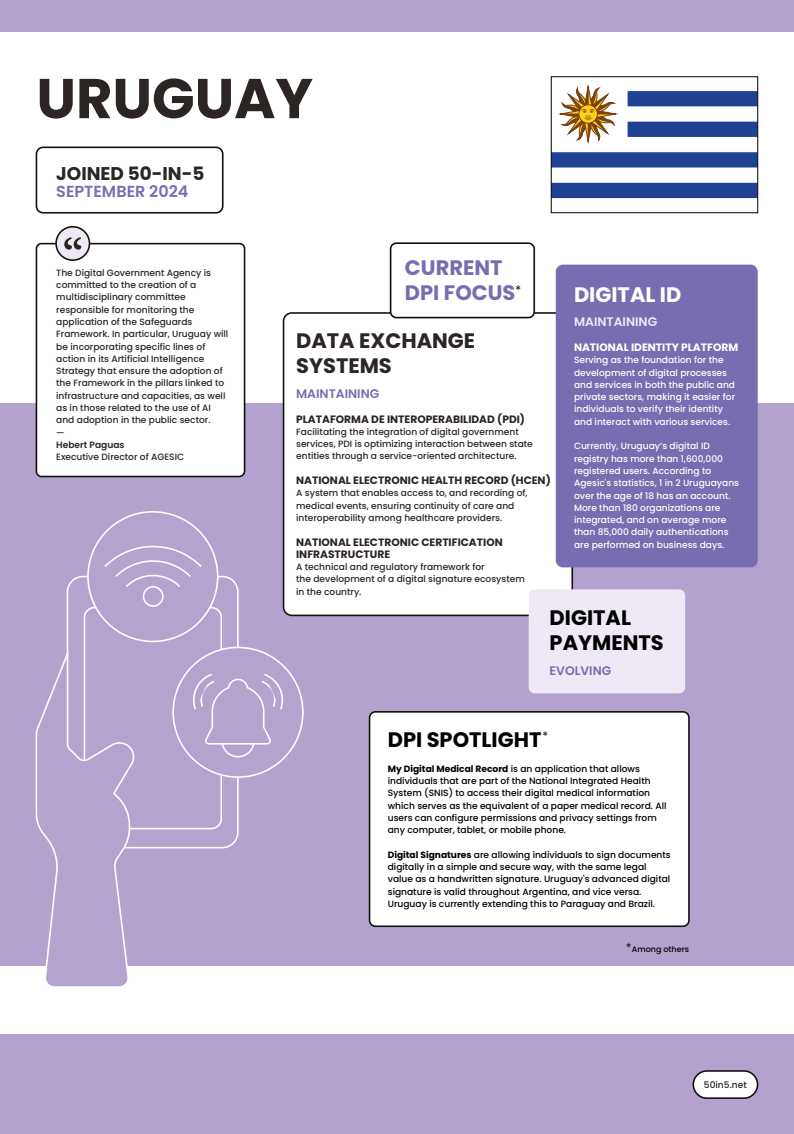
<style>
.page{position:relative;width:794px;height:1134px;background:#fff}
.page>*{position:absolute;margin:0;border:0;box-sizing:border-box;transform-origin:0 0}
.t1{font:700 56px "Poppins";color:#2b2523}
.t2{font:700 20.96px/25.1px "Poppins";color:#2b2523}
.t3{font:700 20.96px/25.2px "Poppins";color:#776db0}
.t4{font:700 20.96px/25.1px "Poppins";color:#000}
.t5{font:700 20.96px "Poppins";color:#fff}
.t6{font:700 20.92px "Poppins";color:#000}
.t7{font:700 18.4px "Poppins";color:#2b2523}
.t8{font:600 16px "Poppins";color:#776db0}
.t9{font:600 12.4px "Poppins";color:#776db0}
.t10{font:600 12.4px "Poppins";color:#eee9f5}
.t11{font:700 10.68px/12.3px "Poppins";color:#2b2523}
.t12{font:700 10.68px "Poppins";color:#fff}
.t13{font:500 9.08px/12.3px "Poppins";color:#2b2523}
.t14{font:500 9.08px/12.3px "Poppins";color:#000}
.t15{font:500 9.08px/12.3px "Poppins";color:#fff}
.t16{font:600 9.08px "Poppins";color:#2b2523}
.t17{font:500 8px "Poppins";color:#000}
.s1{font-weight:700}
.s2{font-weight:300;font-size:12.4px}
</style>
<div class="page">
<svg style="left:553px;top:83px;width:203px;height:115px"></svg>
<div style="left:0;top:403px;width:794px;height:562px;background:#b4a2ce"></div>
<div style="left:0;top:0;width:794px;height:31px;background:#b4a2ce"></div>
<div style="left:36px;top:244px;width:208px;height:232px;background:#fff;border-radius:5px"></div>
<div style="left:36px;top:243px;width:209px;height:234px;border:2px solid #13110c;border-radius:5px"></div>
<div style="left:56px;top:227px;width:33px;height:33px;background:#eee9f5;border-radius:50%"></div>
<div style="left:55px;top:226px;width:35px;height:35px;border:2px solid #13110c;border-radius:50%"></div>
<svg style="left:64px;top:237px;width:17px;height:13px"></svg>
<div style="left:0;top:1034px;width:794px;height:100px;background:#b4a2ce"></div>
<div style="left:693px;top:1071px;width:64px;height:27px;background:#fff;border-radius:14px"></div>
<div style="left:692px;top:1070px;width:66px;height:29px;border:2px solid #13110c;border-radius:14px"></div>
<div style="left:36px;top:147px;width:187px;height:67px;border:2px solid #13110c;border-radius:7px"></div>
<svg style="left:104px;top:545px;width:98px;height:44px"></svg>
<div style="left:143px;top:586px;width:21px;height:21px;border:2px solid #fff;border-radius:50%"></div>
<svg style="left:35px;top:606px;width:251px;height:381px"></svg>
<div style="left:369px;top:712px;width:320px;height:214px;background:#fff;border-radius:6px"></div>
<div style="left:369px;top:711px;width:320px;height:216px;border:2px solid #13110c;border-radius:6px"></div>
<div style="left:283px;top:313px;width:289px;height:302px;background:#fff;border-radius:8px"></div>
<div style="left:283px;top:312px;width:290px;height:304px;border:2px solid #13110c;border-radius:8px"></div>
<div style="left:556px;top:265px;width:201px;height:302px;background:#776db0;border-radius:7px"></div>
<div style="left:390px;top:243px;width:144px;height:75px;background:#fff;border-radius:6px"></div>
<div style="left:390px;top:242px;width:145px;height:76px;border:2px solid #13110c;border-radius:6px"></div>
<div style="left:528px;top:589px;width:157px;height:104px;background:#eee9f5;border-radius:6px"></div>
<h1 class="t1" style="left:36px;top:66px;width:278px">URUGUAY</h1>
<h3 class="t7" style="left:56px;top:162px;width:150px">JOINED 50-IN-5</h3>
<h3 class="t8" style="left:56px;top:182px;width:134px">SEPTEMBER 2024</h3>
<p class="t13" style="left:56px;top:266px;width:174px">The Digital Government Agency is committed to the creation of a multidisciplinary committee responsible for monitoring the application of the Safeguards<br>Framework. In particular, Uruguay will be incorporating specific lines of action in its Artificial Intelligence<br>Strategy that ensure the adoption of the Framework in the pillars linked to infrastructure and capacities, as well as in those related to the use of AI and adoption in the public sector.<br>—</p>
<p class="t16" style="left:56px;top:439px;width:70px">Hebert Paguas</p>
<p class="t13" style="left:56px;top:451px;width:129px">Executive Director of AGESIC</p>
<h2 class="t3" style="left:405px;top:255px;width:118px">CURRENT<br>DPI FOCUS<sup>*</sup></h2>
<h2 class="t2" style="left:296px;top:328px;width:181px">DATA EXCHANGE<br>SYSTEMS</h2>
<h3 class="t9" style="left:296px;top:386px;width:85px">MAINTAINING</h3>
<p class="t11" style="left:296px;top:413px;width:230px">PLATAFORMA DE INTEROPERABILIDAD (PDI)</p>
<p class="t13" style="left:296px;top:426px;width:238px">Facilitating the integration of digital government services, PDI is optimizing interaction between state entities through a service-oriented architecture.</p>
<p class="t11" style="left:296px;top:474px;width:256px">NATIONAL ELECTRONIC HEALTH RECORD (HCEN)</p>
<p class="t13" style="left:296px;top:487px;width:233px">A system that enables access to, and recording of, medical events, ensuring continuity of care and interoperability among healthcare providers.</p>
<p class="t11" style="left:296px;top:536px;width:208px">NATIONAL ELECTRONIC CERTIFICATION<br>INFRASTRUCTURE</p>
<p class="t13" style="left:296px;top:561px;width:230px">A technical and regulatory framework for<br>the development of a digital signature ecosystem in the country.</p>
<h2 class="t5" style="left:574px;top:282px;width:109px">DIGITAL ID</h2>
<h3 class="t10" style="left:574px;top:315px;width:85px">MAINTAINING</h3>
<p class="t12" style="left:574px;top:341px;width:166px">NATIONAL IDENTITY PLATFORM</p>
<p class="t15" style="left:574px;top:354px;width:163px">Serving as the foundation for the development of digital processes and services in both the public and private sectors, making it easier for individuals to verify their identity and interact with various services.</p>
<p class="t15" style="left:574px;top:440px;width:167px">Currently, Uruguay’s digital ID registry has more than 1,600,000 registered users. According to Agesic's statistics, 1 in 2 Uruguayans over the age of 18 has an account.<br>More than 180 organizations are integrated, and on average more than 85,000 daily authentications are performed on business days.</p>
<h2 class="t4" style="left:549px;top:605px;width:116px">DIGITAL<br>PAYMENTS</h2>
<h3 class="t9" style="left:549px;top:663px;width:63px">EVOLVING</h3>
<h3 class="t6" style="left:388px;top:728px;width:162px">DPI SPOTLIGHT<sup>*</sup></h3>
<p class="t14" style="left:388px;top:762px;width:280px"><span class="s1">My Digital Medical Record</span> is an application that allows individuals that are part of the National Integrated Health System (SNIS) to access their digital medical information which serves as the equivalent of a paper medical record. All users can configure permissions and privacy settings from any computer, tablet, or mobile phone.</p>
<p class="t14" style="left:388px;top:848px;width:284px"><span class="s1">Digital Signatures</span> are allowing individuals to sign documents digitally in a simple and secure way, with the same legal value as a handwritten signature. Uruguay's advanced digital signature is valid throughout Argentina, and vice versa.<br>Uruguay is currently extending this to Paraguay and Brazil.</p>
<p class="t17" style="left:626px;top:944px;width:65px"><span class="s2">*</span>Among others</p>
<p class="t13" style="left:704px;top:1079px;width:44px">50in5.net</p>
</div>
